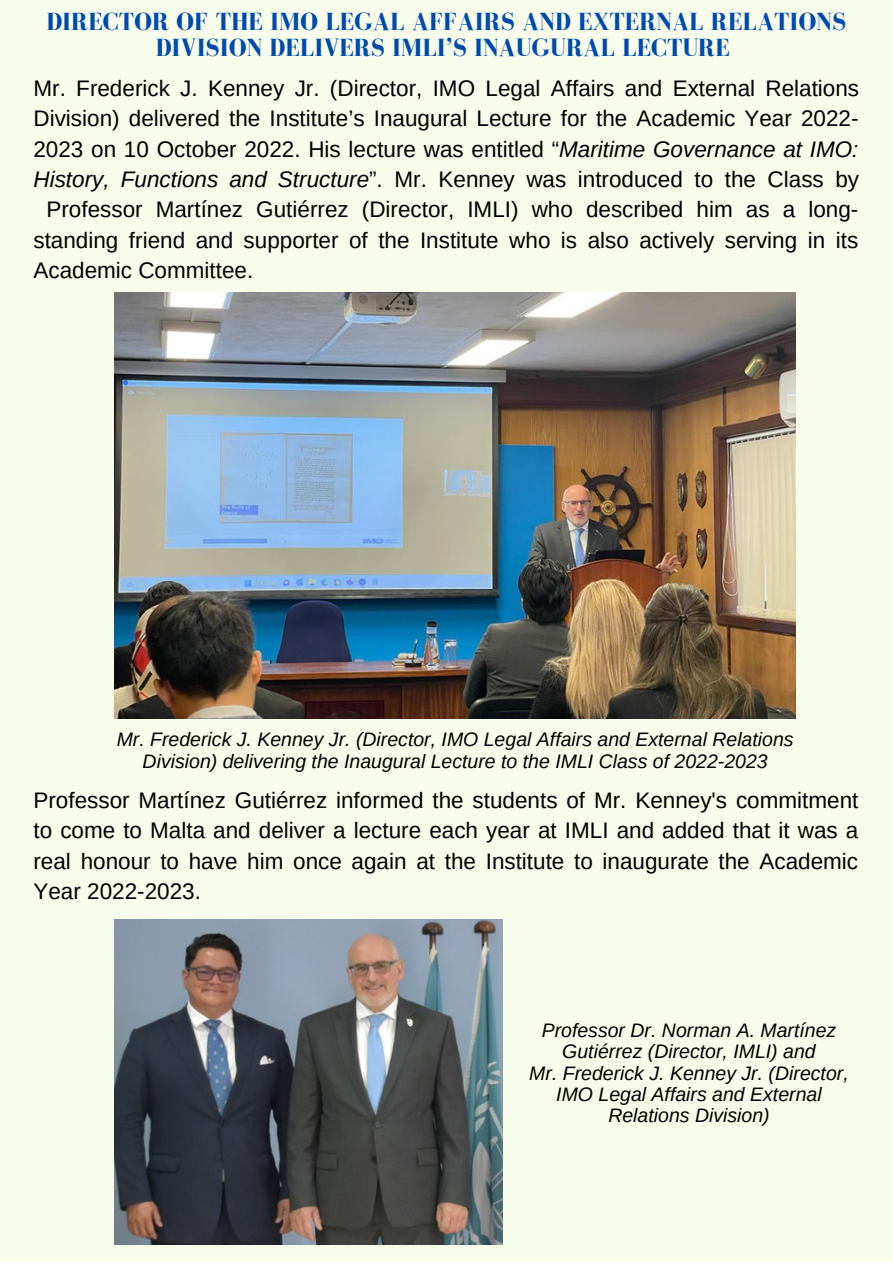
<style>
.page{position:relative;width:893px;height:1264px;background:#fff}
.page>*{position:absolute;margin:0;border:0;box-sizing:border-box;transform-origin:0 0}
.t1{font:700 25.5px/27px "Bodoni FLF";color:#004aad;text-align:center}
.t2{font:22.5px/30.3px "Arimo";color:#000;text-align:justify}
.t3{font:italic 19.5px/21.3px "Arimo";color:#000;text-align:center}
.s1{font-style:italic}
</style>
<div class="page">
<div style="left:0;top:0;width:892px;height:1262px;background:#f8fceb"></div>
<img style="left:115px;top:292px;width:680px;height:427px">
<img style="left:115px;top:919px;width:387px;height:325px">
<p class="t1" style="left:46px;top:8px;width:801px">DIRECTOR OF THE IMO LEGAL AFFAIRS AND EXTERNAL RELATIONS<br>DIVISION DELIVERS IMLI’S INAUGURAL LECTURE</p>
<p class="t2" style="left:33px;top:73px;width:827px">Mr. Frederick J. Kenney Jr. (Director, IMO Legal Affairs and External Relations</p>
<p class="t2" style="left:33px;top:103px;width:826px">Division) delivered the Institute’s Inaugural Lecture for the Academic Year 2022-</p>
<p class="t2" style="left:33px;top:134px;width:826px">2023 on 10 October 2022. His lecture was entitled “<span class="s1">Maritime Governance at IMO:</span></p>
<p class="t2" style="left:33px;top:164px;width:827px"><span class="s1">History, Functions and Structure</span>”. Mr. Kenney was introduced to the Class by</p>
<p class="t2" style="left:46px;top:195px;width:813px">Professor Martínez Gutiérrez (Director, IMLI) who described him as a long-</p>
<p class="t2" style="left:33px;top:225px;width:826px">standing friend and supporter of the Institute who is also actively serving in its</p>
<p class="t2" style="left:33px;top:255px;width:221px">Academic Committee.</p>
<p class="t3" style="left:117px;top:728px;width:678px">Mr. Frederick J. Kenney Jr. (Director, IMO Legal Affairs and External Relations<br>Division) delivering the Inaugural Lecture to the IMLI Class of 2022-2023</p>
<p class="t2" style="left:33px;top:785px;width:826px">Professor Martínez Gutiérrez informed the students of Mr. Kenney's commitment to come to Malta and deliver a lecture each year at IMLI and added that it was a real honour to have him once again at the Institute to inaugurate the Academic Year 2022-2023.</p>
<p class="t3" style="left:529px;top:1019px;width:321px">Professor Dr. Norman A. Martínez<br>Gutiérrez (Director, IMLI) and<br>Mr. Frederick J. Kenney Jr. (Director,<br>IMO Legal Affairs and External<br>Relations Division)</p>
</div>
